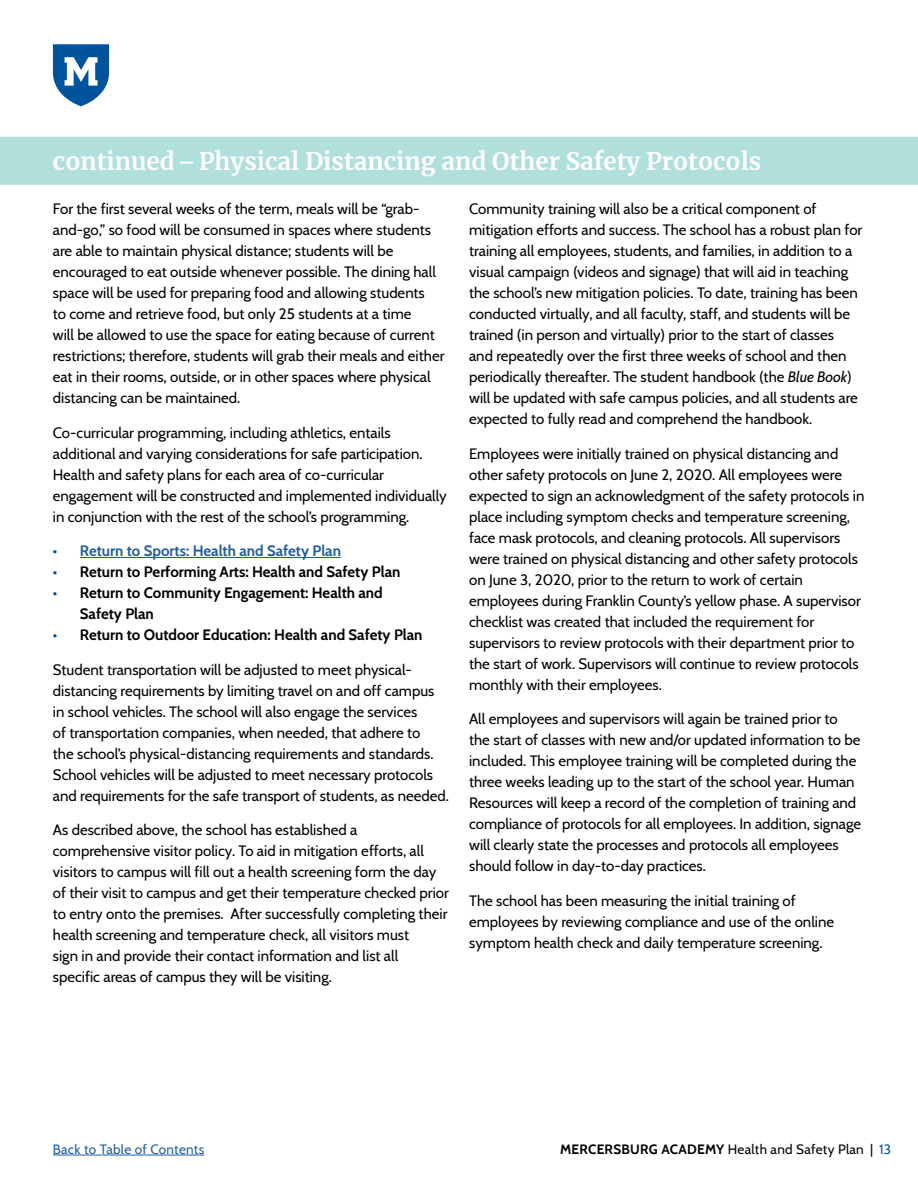
<style>
.page{position:relative;width:918px;height:1188px;background:#fff}
.page>*{position:absolute;margin:0;border:0;box-sizing:border-box;transform-origin:0 0}
.t1{font:700 24px "Merriweather";color:#fff}
.t2{font:15px/21px "Cabin";color:#000}
.t3{font:700 15px/21px "Cabin";color:#000}
.t4{font:700 15px "Cabin";color:#215e9e}
.t5{font:13.5px "Cabin";letter-spacing:.02em;color:#000}
.t6{font:13.5px "Cabin";letter-spacing:.02em;color:#215e9e}
.s1{font-family:"Cabin";font-weight:400}
.s2{color:#00549e}
.s3{font-style:italic}
.s4{font-weight:700}
</style>
<div class="page">
<hr style="left:53px;top:1155px;width:151px;height:1px;background:#215e9e">
<svg style="left:53px;top:44px;width:56px;height:62px"></svg>
<div style="left:0;top:137px;width:918px;height:48px;background:#b0dfdc"></div>
<hr style="left:80px;top:557px;width:261px;height:1px;background:#215e9e">
<h1 class="t1" style="left:53px;top:145px;width:710px">continued <span class="s1">–</span> Physical Distancing and Other Safety Protocols</h1>
<p class="t2" style="left:53px;top:198px;width:393px">For the first several weeks of the term, meals will be “grab&shy;and-go,” so food will be consumed in spaces where students are able to maintain physical distance; students will be encouraged to eat outside whenever possible. The dining hall space will be used for preparing food and allowing students<br>to come and retrieve food, but only 25 students at a time<br>will be allowed to use the space for eating because of current restrictions; therefore, students will grab their meals and either eat in their rooms, outside, or in other spaces where physical distancing can be maintained.</p>
<p class="t2" style="left:53px;top:421px;width:395px">Co-curricular programming, including athletics, entails additional and varying considerations for safe participation.<br>Health and safety plans for each area of co-curricular engagement will be constructed and implemented individually in conjunction with the rest of the school’s programming.</p>
<p class="t4" style="left:53px;top:539px;width:290px"><span class="s2">•</span> Return to Sports: Health and Safety Plan</p>
<p class="t3" style="left:53px;top:561px;width:349px"><span class="s2">•</span> Return to Performing Arts: Health and Safety Plan</p>
<p class="t3" style="left:80px;top:582px;width:304px;text-indent:-27px"><span class="s2">•</span> Return to Community Engagement: Health and<br>Safety Plan</p>
<p class="t3" style="left:53px;top:624px;width:371px"><span class="s2">•</span> Return to Outdoor Education: Health and Safety Plan</p>
<p class="t2" style="left:53px;top:658px;width:397px">Student transportation will be adjusted to meet physical&shy;distancing requirements by limiting travel on and off campus in school vehicles. The school will also engage the services<br>of transportation companies, when needed, that adhere to<br>the school’s physical-distancing requirements and standards.<br>School vehicles will be adjusted to meet necessary protocols and requirements for the safe transport of students, as needed.</p>
<p class="t2" style="left:53px;top:819px;width:397px">As described above, the school has established a comprehensive visitor policy. To aid in mitigation efforts, all visitors to campus will fill out a health screening form the day of their visit to campus and get their temperature checked prior to entry onto the premises. After successfully completing their health screening and temperature check, all visitors must<br>sign in and provide their contact information and list all specific areas of campus they will be visiting.</p>
<p class="t2" style="left:469px;top:198px;width:395px">Community training will also be a critical component of mitigation efforts and success. The school has a robust plan for training all employees, students, and families, in addition to a visual campaign (videos and signage) that will aid in teaching the school’s new mitigation policies. To date, training has been conducted virtually, and all faculty, staff, and students will be trained (in person and virtually) prior to the start of classes<br>and repeatedly over the first three weeks of school and then periodically thereafter. The student handbook (the <span class="s3">Blue Book</span>) will be updated with safe campus policies, and all students are expected to fully read and comprehend the handbook.</p>
<p class="t2" style="left:469px;top:442px;width:397px">Employees were initially trained on physical distancing and other safety protocols on June 2, 2020. All employees were expected to sign an acknowledgment of the safety protocols in place including symptom checks and temperature screening, face mask protocols, and cleaning protocols. All supervisors were trained on physical distancing and other safety protocols on June 3, 2020, prior to the return to work of certain employees during Franklin County’s yellow phase. A supervisor checklist was created that included the requirement for supervisors to review protocols with their department prior to the start of work. Supervisors will continue to review protocols monthly with their employees.</p>
<p class="t2" style="left:469px;top:708px;width:394px">All employees and supervisors will again be trained prior to the start of classes with new and/or updated information to be included. This employee training will be completed during the three weeks leading up to the start of the school year. Human Resources will keep a record of the completion of training and compliance of protocols for all employees. In addition, signage will clearly state the processes and protocols all employees should follow in day-to-day practices.</p>
<p class="t2" style="left:469px;top:889px;width:367px">The school has been measuring the initial training of employees by reviewing compliance and use of the online symptom health check and daily temperature screening.</p>
<p class="t6" style="left:53px;top:1139px;width:153px">Back to Table of Contents</p>
<p class="t5" style="left:560px;top:1139px;width:332px"><span class="s4">MERCERSBURG ACADEMY</span> Health and Safety Plan | <span class="s2">13</span></p>
</div>
